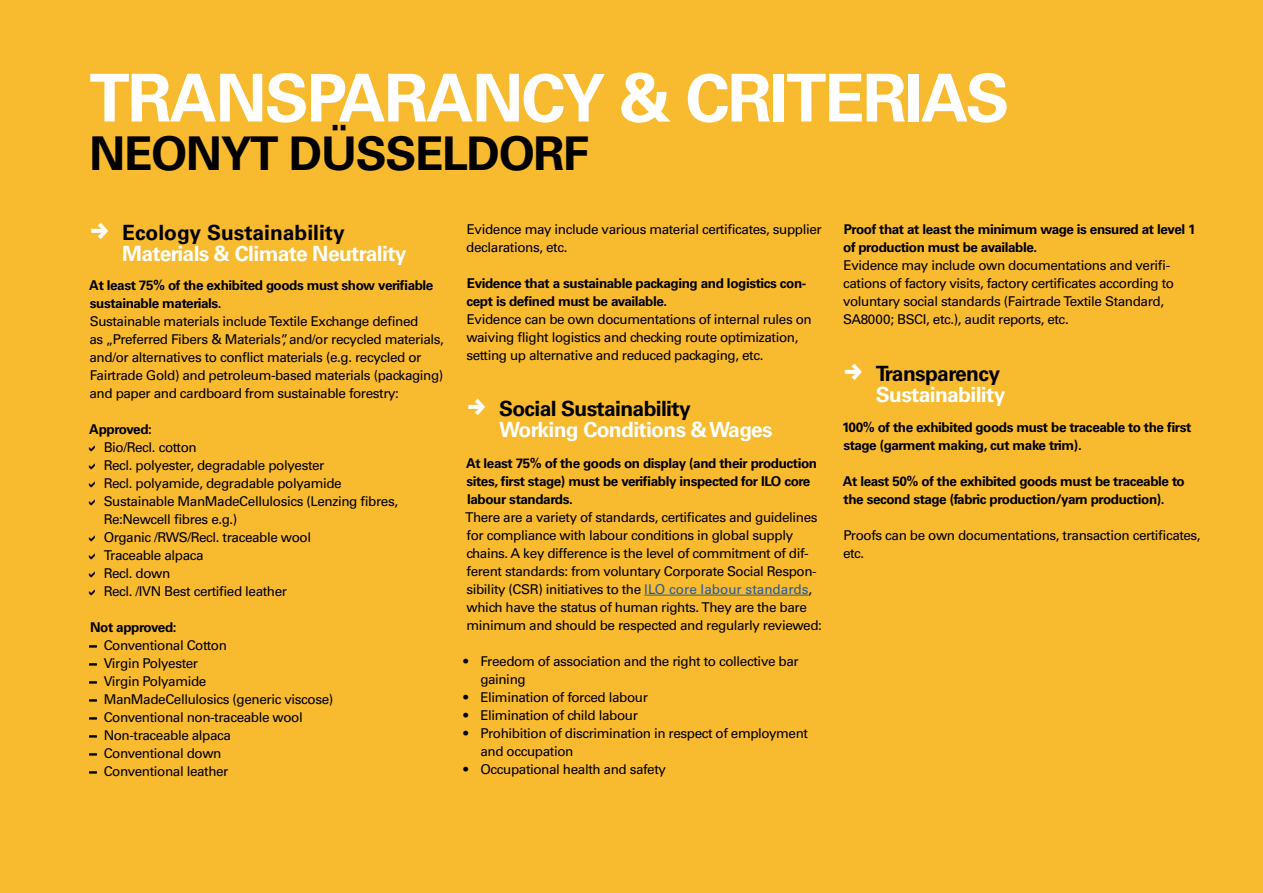
<style>
.page{position:relative;width:1263px;height:893px;background:#f8ba2e}
.page>*{position:absolute;margin:0;border:0;box-sizing:border-box;transform-origin:0 0}
.t1{font:700 66px "Univers LT Pro 65";letter-spacing:-.03em;color:#fff}
.t2{font:700 46.5px "Univers LT Pro 65";letter-spacing:-.03em;color:#000}
.t3{font:700 21px "Univers LT Pro 65";letter-spacing:-.03em;color:#fff}
.t4{font:700 21px "Univers LT Pro 65";letter-spacing:-.03em;color:#000}
.t5{font:700 21px "Univers LT Pro 65";color:#000}
.t6{font:13.5px/18px "Univers LT Pro 55 Roman";letter-spacing:-.03em;color:#000}
.t7{font:700 13.5px/18px "Univers LT Pro 65";letter-spacing:-.03em;color:#000}
.s1{font-family:"Univers LT Pro 65";font-weight:700}
.s2{color:#275b9b}
</style>
<div class="page">
<hr style="left:644px;top:595px;width:165px;height:1px;background:#275b9b">
<h1 class="t1" style="left:89px;top:52px;width:922px">TRANSPARANCY &amp; CRITERIAS</h1>
<h2 class="t2" style="left:89px;top:120px;width:501px">NEONYT DÜSSELDORF</h2>
<h3 class="t5" style="left:122px;top:217px;width:224px">Ecology Sustainability</h3>
<h3 class="t3" style="left:122px;top:238px;width:286px">Materials &amp; Climate Neutrality</h3>
<p class="t7" style="left:89px;top:275px;width:346px">At least 75% of the exhibited goods must show verifiable sustainable materials.</p>
<p class="t6" style="left:90px;top:311px;width:356px">Sustainable materials include Textile Exchange defined<br>as „Preferred Fibers &amp; Materials”, and/or recycled materials, and/or alternatives to conflict materials (e.g. recycled or Fairtrade Gold) and petroleum-based materials (packaging) and paper and cardboard from sustainable forestry:</p>
<p class="t7" style="left:89px;top:419px;width:64px">Approved:</p>
<p class="t6" style="left:104px;top:437px;width:296px">Bio/Recl. cotton<br>Recl. polyester, degradable polyester<br>Recl. polyamide, degradable polyamide<br>Sustainable ManMadeCellulosics (Lenzing fibres,<br>Re:Newcell fibres e.g.)<br>Organic /RWS/Recl. traceable wool<br>Traceable alpaca<br>Recl. down<br>Recl. /IVN Best certified leather</p>
<p class="t7" style="left:90px;top:617px;width:88px">Not approved:</p>
<p class="t6" style="left:90px;top:636px;width:139px"><span class="s1">–</span> Conventional Cotton</p>
<p class="t6" style="left:90px;top:654px;width:110px"><span class="s1">–</span> Virgin Polyester</p>
<p class="t6" style="left:90px;top:672px;width:118px"><span class="s1">–</span> Virgin Polyamide</p>
<p class="t6" style="left:90px;top:690px;width:245px"><span class="s1">–</span> ManMadeCellulosics (generic viscose)</p>
<p class="t6" style="left:90px;top:708px;width:215px"><span class="s1">–</span> Conventional non-traceable wool</p>
<p class="t6" style="left:90px;top:726px;width:143px"><span class="s1">–</span> Non-traceable alpaca</p>
<p class="t6" style="left:90px;top:744px;width:133px"><span class="s1">–</span> Conventional down</p>
<p class="t6" style="left:90px;top:762px;width:140px"><span class="s1">–</span> Conventional leather</p>
<p class="t6" style="left:466px;top:219px;width:357px">Evidence may include various material certificates, supplier declarations, etc.</p>
<p class="t7" style="left:466px;top:273px;width:341px">Evidence that a sustainable packaging and logistics con&shy;cept is defined must be available.</p>
<p class="t6" style="left:466px;top:309px;width:347px">Evidence can be own documentations of internal rules on waiving flight logistics and checking route optimization, setting up alternative and reduced packaging, etc.</p>
<h3 class="t4" style="left:499px;top:394px;width:193px">Social Sustainability</h3>
<h3 class="t3" style="left:499px;top:415px;width:275px">Working Conditions &amp; Wages</h3>
<p class="t7" style="left:466px;top:453px;width:353px">At least 75% of the goods on display (and their production sites, first stage) must be verifiably inspected for ILO core labour standards.</p>
<p class="t6" style="left:465px;top:507px;width:358px">There are a variety of standards, certificates and guidelines for compliance with labour conditions in global supply chains. A key difference is the level of commitment of dif&shy;ferent standards: from voluntary Corporate Social Respon&shy;sibility (CSR) initiatives to the <span class="s2">ILO core labour standards</span>, which have the status of human rights. They are the bare minimum and should be respected and regularly reviewed:</p>
<p class="t6" style="left:480px;top:651px;width:320px;text-indent:-17px">• Freedom of association and the right to collective bar gaining</p>
<p class="t6" style="left:463px;top:687px;width:186px">• Elimination of forced labour</p>
<p class="t6" style="left:463px;top:705px;width:176px">• Elimination of child labour</p>
<p class="t6" style="left:480px;top:723px;width:329px;text-indent:-17px">• Prohibition of discrimination in respect of employment and occupation</p>
<p class="t6" style="left:463px;top:759px;width:204px">• Occupational health and safety</p>
<p class="t7" style="left:843px;top:219px;width:354px">Proof that at least the minimum wage is ensured at level 1 of production must be available.</p>
<p class="t6" style="left:843px;top:255px;width:332px">Evidence may include own documentations and verifi&shy;cations of factory visits, factory certificates according to voluntary social standards (Fairtrade Textile Standard, SA8000; BSCI, etc.), audit reports, etc.</p>
<h3 class="t4" style="left:876px;top:359px;width:126px">Transparency</h3>
<h3 class="t3" style="left:876px;top:380px;width:131px">Sustainability</h3>
<p class="t7" style="left:842px;top:417px;width:351px">100% of the exhibited goods must be traceable to the first stage (garment making, cut make trim).</p>
<p class="t7" style="left:843px;top:471px;width:343px">At least 50% of the exhibited goods must be traceable to the second stage (fabric production/yarn production).</p>
<p class="t6" style="left:843px;top:525px;width:359px">Proofs can be own documentations, transaction certificates, etc.</p>
</div>
